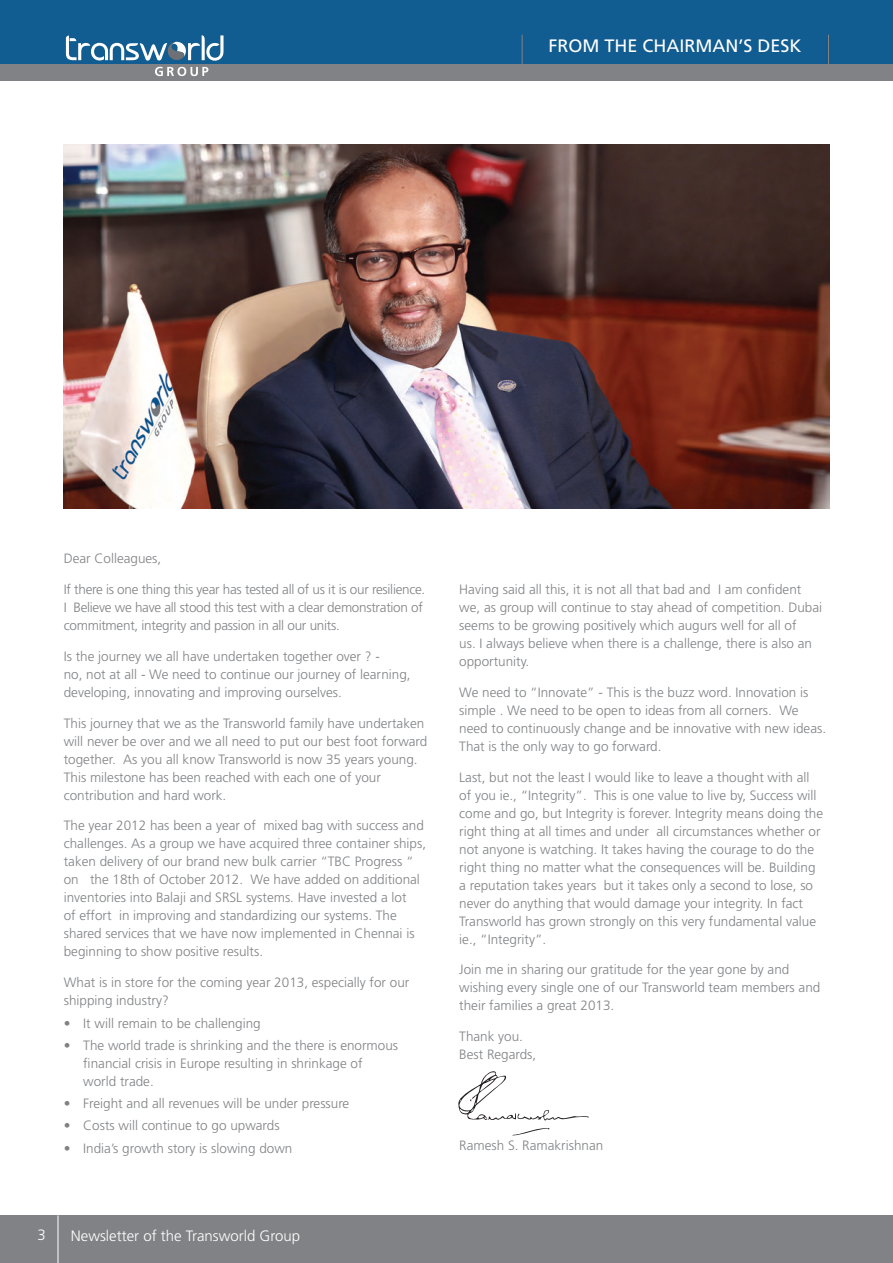
<style>
.page{position:relative;width:893px;height:1263px;background:#fff}
.page>*{position:absolute;margin:0;border:0;box-sizing:border-box;transform-origin:0 0}
.t1{font:18px "Frutiger";color:#fff}
.t2{font:300 15px "Frutiger";color:#fff}
.t3{font:300 13.5px/18px "Frutiger";color:#808285}
.t4{font:300 13.5px/18px "Frutiger";letter-spacing:-.02em;color:#808285}
</style>
<div class="page">
<div style="left:0;top:63px;width:893px;height:17px;background:#808285"></div>
<div style="left:11px;top:0;width:882px;height:64px;background:#115c90"></div>
<div style="left:0;top:0;width:11px;height:63px;background:#115c90"></div>
<svg style="left:155px;top:67px;width:53px;height:9px"></svg>
<svg style="left:66px;top:35px;width:157px;height:26px"></svg>
<hr style="left:828px;top:35px;width:1px;height:32px;background:#808285">
<hr style="left:522px;top:35px;width:1px;height:32px;background:#808285">
<div style="left:0;top:1215px;width:893px;height:48px;background:#808285"></div>
<hr style="left:58px;top:1215px;width:1px;height:48px;background:#fff">
<svg style="left:513px;top:1128px;width:36px;height:7px"></svg>
<svg style="left:458px;top:1071px;width:131px;height:50px"></svg>
<img style="left:64px;top:145px;width:765px;height:363px">
<p class="t1" style="left:549px;top:35px;width:255px">FROM THE CHAIRMAN’S DESK</p>
<p class="t3" style="left:64px;top:550px;width:99px">Dear Colleagues,</p>
<p class="t4" style="left:64px;top:580px;width:363px">If there is one thing this year has tested all of us it is our resilience.<br>I Believe we have all stood this test with a clear demonstration of commitment, integrity and passion in all our units.</p>
<p class="t3" style="left:64px;top:647px;width:348px">Is the journey we all have undertaken together over ? -<br>no, not at all - We need to continue our journey of learning, developing, innovating and improving ourselves.</p>
<p class="t3" style="left:64px;top:714px;width:365px">This journey that we as the Transworld family have undertaken will never be over and we all need to put our best foot forward together. As you all know Transworld is now 35 years young.<br>This milestone has been reached with each one of your contribution and hard work.</p>
<p class="t3" style="left:64px;top:817px;width:364px">The year 2012 has been a year of mixed bag with success and challenges. As a group we have acquired three container ships, taken delivery of our brand new bulk carrier “TBC Progress “ on the 18th of October 2012. We have added on additional inventories into Balaji and SRSL systems. Have invested a lot<br>of effort in improving and standardizing our systems. The shared services that we have now implemented in Chennai is beginning to show positive results.</p>
<p class="t3" style="left:64px;top:973px;width:347px">What is in store for the coming year 2013, especially for our shipping industry?</p>
<p class="t3" style="left:64px;top:1014px;width:199px">• It will remain to be challenging</p>
<p class="t3" style="left:83px;top:1036px;width:316px;text-indent:-19px">• The world trade is shrinking and the there is enormous financial crisis in Europe resulting in shrinkage of world trade.</p>
<p class="t3" style="left:64px;top:1094px;width:287px">• Freight and all revenues will be under pressure</p>
<p class="t3" style="left:64px;top:1116px;width:217px">• Costs will continue to go upwards</p>
<p class="t3" style="left:64px;top:1139px;width:230px">• India’s growth story is slowing down</p>
<p class="t2" style="left:38px;top:1227px;width:10px">3</p>
<p class="t2" style="left:71px;top:1227px;width:231px">Newsletter of the Transworld Group</p>
<p class="t3" style="left:459px;top:580px;width:364px">Having said all this, it is not all that bad and I am confident we, as group will continue to stay ahead of competition. Dubai seems to be growing positively which augurs well for all of<br>us. I always believe when there is a challenge, there is also an opportunity.</p>
<p class="t3" style="left:459px;top:683px;width:368px">We need to “Innovate” - This is the buzz word. Innovation is simple . We need to be open to ideas from all corners. We need to continuously change and be innovative with new ideas.<br>That is the only way to go forward.</p>
<p class="t3" style="left:459px;top:768px;width:365px">Last, but not the least I would like to leave a thought with all of you ie., “Integrity”. This is one value to live by, Success will come and go, but Integrity is forever. Integrity means doing the right thing at all times and under all circumstances whether or not anyone is watching. It takes having the courage to do the right thing no matter what the consequences will be. Building a reputation takes years but it takes only a second to lose, so never do anything that would damage your integrity. In fact Transworld has grown strongly on this very fundamental value ie., “Integrity”.</p>
<p class="t3" style="left:459px;top:961px;width:363px">Join me in sharing our gratitude for the year gone by and wishing every single one of our Transworld team members and their families a great 2013.</p>
<p class="t3" style="left:459px;top:1027px;width:65px">Thank you.</p>
<p class="t3" style="left:459px;top:1045px;width:79px">Best Regards,</p>
<p class="t3" style="left:459px;top:1137px;width:146px">Ramesh S. Ramakrishnan</p>
</div>
